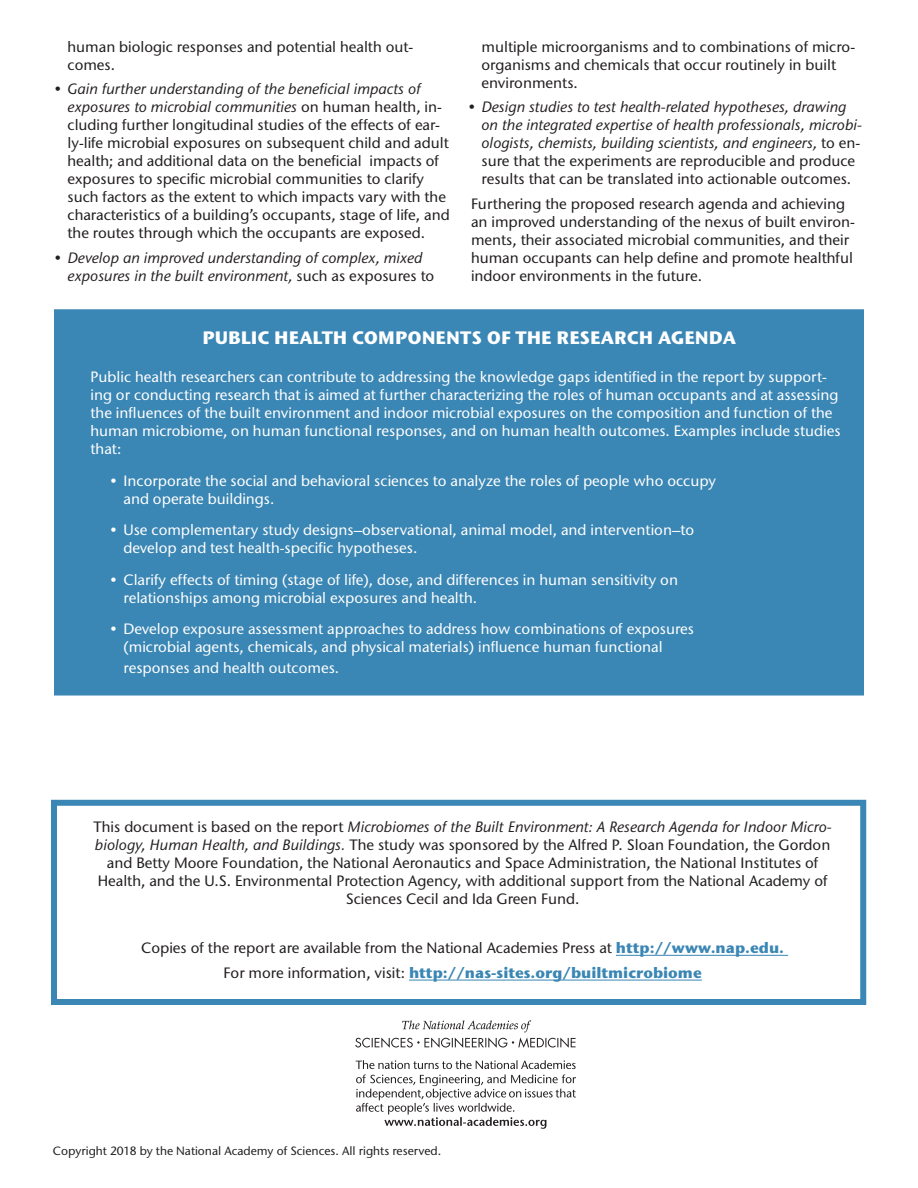
<style>
.page{position:relative;width:918px;height:1188px;background:#fff}
.page>*{position:absolute;margin:0;border:0;box-sizing:border-box;transform-origin:0 0}
.BULLETS{font:700 18px "Stone Sans ITC Std";color:#fff}
.BULLETS-2{font:500 15px/18px "Stone Sans ITC Std";color:#231f20}
.BULLETS-3{font:500 15px/18px "Stone Sans ITC Std";color:#fff}
.BULLETS-4{font:italic 500 15px/18px "Stone Sans ITC Std";color:#231f20}
.BULLETS-5{font:700 15px "Stone Sans ITC Std";color:#3a86b4}
.t1{font:500 12px "Stone Sans ITC Std";color:#231f20}
.s1{font-style:italic}
.s2{font-style:normal}
.s3{font-weight:700;color:#3a86b4}
.s4{font-weight:500;color:#231f20}
</style>
<div class="page">
<div style="left:54px;top:309px;width:810px;height:387px;background:#3a86b4;border:2px solid #3a86b4"></div>
<hr style="left:616px;top:955px;width:172px;height:1px;background:#3a86b4">
<hr style="left:409px;top:980px;width:293px;height:1px;background:#3a86b4">
<div style="left:51px;top:800px;width:815px;height:205px;border:6px solid #3a86b4"></div>
<svg style="left:356px;top:1060px;width:220px;height:69px"></svg>
<svg style="left:355px;top:1020px;width:221px;height:28px"></svg>
<p class="BULLETS-2" style="left:68px;top:37px;width:347px">human biologic responses and potential health out&shy;comes.</p>
<p class="BULLETS-2" style="left:68px;top:80px;width:384px;text-indent:-14px">• <span class="s1">Gain further understanding of the beneficial impacts of exposures to microbial communities</span> on human health, in&shy;cluding further longitudinal studies of the effects of ear&shy;ly-life microbial exposures on subsequent child and adult health; and additional data on the beneficial impacts of exposures to specific microbial communities to clarify such factors as the extent to which impacts vary with the characteristics of a building’s occupants, stage of life, and the routes through which the occupants are exposed.</p>
<p class="BULLETS-4" style="left:68px;top:249px;width:368px;text-indent:-14px"><span class="s2">•</span> Develop an improved understanding of complex, mixed exposures in the built environment, <span class="s2">such as exposures to</span></p>
<p class="BULLETS-2" style="left:482px;top:37px;width:375px">multiple microorganisms and to combinations of micro&shy;organisms and chemicals that occur routinely in built environments.</p>
<p class="BULLETS-4" style="left:482px;top:98px;width:382px;text-indent:-14px"><span class="s2">•</span> Design studies to test health-related hypotheses, drawing on the integrated expertise of health professionals, microbi&shy;ologists, chemists, building scientists, and engineers, <span class="s2">to en&shy;sure that the experiments are reproducible and produce results that can be translated into actionable outcomes.</span></p>
<p class="BULLETS-2" style="left:471px;top:195px;width:385px">Furthering the proposed research agenda and achieving an improved understanding of the nexus of built environ&shy;ments, their associated microbial communities, and their human occupants can help define and promote healthful indoor environments in the future.</p>
<p class="BULLETS" style="left:202px;top:326px;width:535px">PUBLIC HEALTH COMPONENTS OF THE RESEARCH AGENDA</p>
<p class="BULLETS-3" style="left:90px;top:368px;width:752px">Public health researchers can contribute to addressing the knowledge gaps identified in the report by support&shy;ing or conducting research that is aimed at further characterizing the roles of human occupants and at assessing the influences of the built environment and indoor microbial exposures on the composition and function of the human microbiome, on human functional responses, and on human health outcomes. Examples include studies that:</p>
<p class="BULLETS-3" style="left:123px;top:471px;width:594px;text-indent:-14px">• Incorporate the social and behavioral sciences to analyze the roles of people who occupy and operate buildings.</p>
<p class="BULLETS-3" style="left:123px;top:521px;width:572px;text-indent:-14px">• Use complementary study designs–observational, animal model, and intervention–to develop and test health-specific hypotheses.</p>
<p class="BULLETS-3" style="left:123px;top:570px;width:556px;text-indent:-14px">• Clarify effects of timing (stage of life), dose, and differences in human sensitivity on relationships among microbial exposures and health.</p>
<p class="BULLETS-3" style="left:123px;top:620px;width:572px;text-indent:-14px">• Develop exposure assessment approaches to address how combinations of exposures (microbial agents, chemicals, and physical materials) influence human functional</p>
<p class="BULLETS-3" style="left:123px;top:659px;width:217px">responses and health outcomes.</p>
<p class="BULLETS-2" style="left:94px;top:817px;width:740px;text-align:center">This document is based on the report <span class="s1">Microbiomes of the Built Environment: A Research Agenda for Indoor Micro&shy;biology, Human Health, and Buildings.</span> The study was sponsored by the Alfred P. Sloan Foundation, the Gordon and Betty Moore Foundation, the National Aeronautics and Space Administration, the National Institutes of Health, and the U.S. Environmental Protection Agency, with additional support from the National Academy of Sciences Cecil and Ida Green Fund.</p>
<p class="BULLETS-2" style="left:141px;top:939px;width:645px">Copies of the report are available from the National Academies Press at <span class="s3">http://www.nap.edu.</span></p>
<p class="BULLETS-5" style="left:223px;top:963px;width:480px"><span class="s4">For more information, visit:</span> http://nas-sites.org/builtmicrobiome</p>
<p class="t1" style="left:53px;top:1143px;width:390px">Copyright 2018 by the National Academy of Sciences. All rights reserved.</p>
</div>
